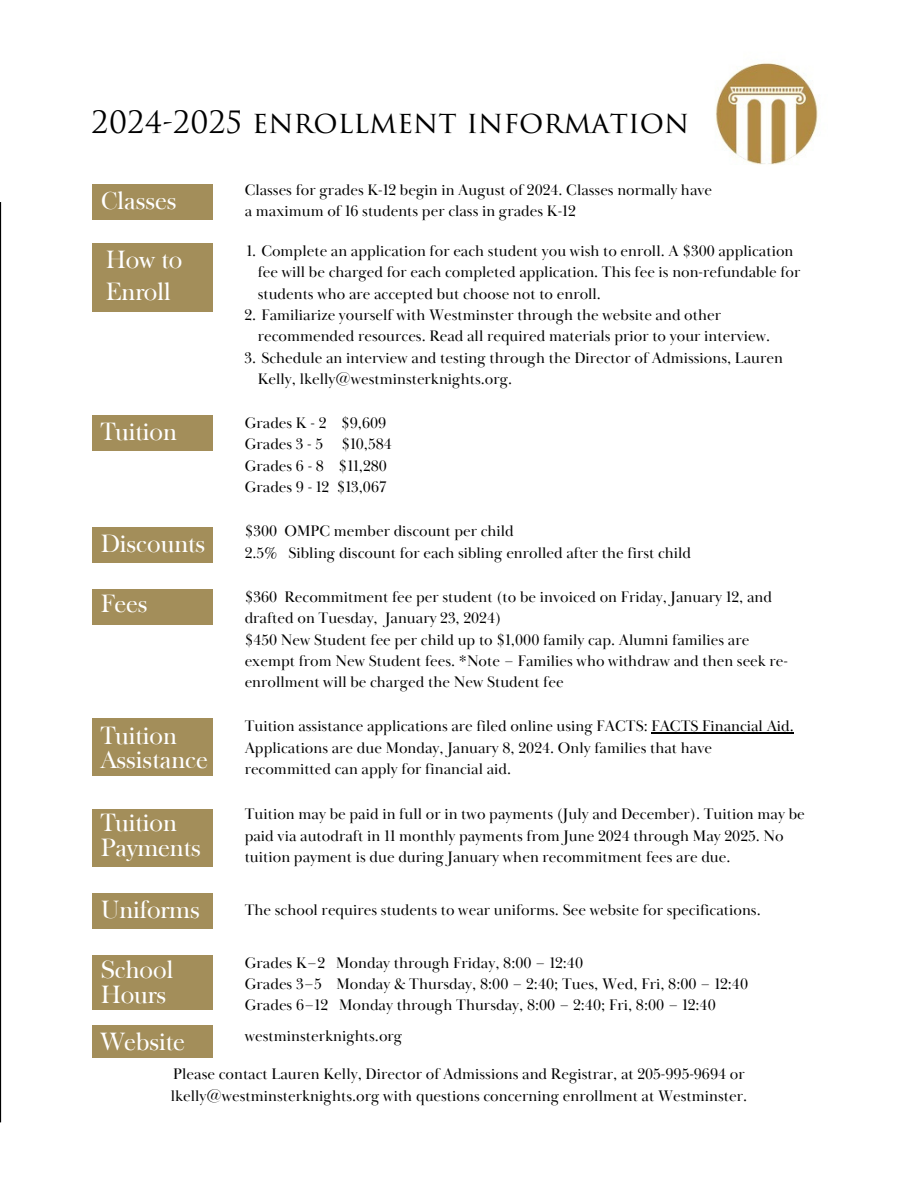
<style>
.page{position:relative;width:918px;height:1188px;background:#fff}
.page>*{position:absolute;margin:0;border:0;box-sizing:border-box;transform-origin:0 0}
.t1{font:30px "Trajan Pro 3";color:#000}
.t2{font:23.55px/24.6px "Baskerville";color:#fff}
.t3{font:15.75px/21.3px "Baskerville Display PT";color:#000}
</style>
<div class="page">
<img style="left:715px;top:63px;width:103px;height:102px">
<hr style="left:0;top:202px;width:1px;height:920px;background:#000">
<div style="left:92px;top:243px;width:121px;height:69px;background:#a38e5a"></div>
<hr style="left:651px;top:733px;width:143px;height:1px;background:#000">
<div style="left:92px;top:185px;width:121px;height:35px;background:#a38e5a"></div>
<div style="left:92px;top:527px;width:121px;height:36px;background:#a38e5a"></div>
<div style="left:92px;top:589px;width:121px;height:35px;background:#a38e5a"></div>
<div style="left:92px;top:718px;width:121px;height:57px;background:#a38e5a"></div>
<div style="left:92px;top:955px;width:121px;height:55px;background:#a38e5a"></div>
<div style="left:92px;top:1025px;width:121px;height:32px;background:#a38e5a"></div>
<div style="left:92px;top:415px;width:121px;height:36px;background:#a38e5a"></div>
<div style="left:92px;top:809px;width:121px;height:58px;background:#a38e5a"></div>
<div style="left:92px;top:893px;width:121px;height:36px;background:#a38e5a"></div>
<p class="t1" style="left:92px;top:110px;width:599px">2024-2025 ENROLLMENT INFORMATION</p>
<p class="t2" style="left:101px;top:189px;width:77px">Classes</p>
<h2 class="t2" style="left:106px;top:244px;width:78px;line-height:32.4px">How to<br>Enroll</h2>
<h2 class="t2" style="left:101px;top:420px;width:77px">Tuition</h2>
<p class="t2" style="left:101px;top:531px;width:106px">Discounts</p>
<h2 class="t3" style="left:245px;top:180px;width:469px">Classes for grades K-12 begin in August of 2024. Classes normally have a maximum of 16 students per class in grades K-12</h2>
<p class="t3" style="left:258px;top:241px;width:544px;text-indent:-11px">1. Complete an application for each student you wish to enroll. A $300 application fee will be charged for each completed application. This fee is non-refundable for students who are accepted but choose not to enroll.</p>
<h1 class="t3" style="left:258px;top:305px;width:514px;text-indent:-13px">2. Familiarize yourself with Westminster through the website and other recommended resources. Read all required materials prior to your interview.</h1>
<p class="t3" style="left:258px;top:347px;width:527px;text-indent:-13px">3. Schedule an interview and testing through the Director of Admissions, Lauren<br>Kelly, lkelly@westminsterknights.org.</p>
<h2 class="t3" style="left:245px;top:413px;width:143px">Grades K - 2 $9,609</h2>
<p class="t3" style="left:245px;top:434px;width:149px">Grades 3 - 5 $10,584</p>
<h2 class="t3" style="left:245px;top:456px;width:144px">Grades 6 - 8 $11,280</h2>
<p class="t3" style="left:245px;top:477px;width:144px">Grades 9 - 12 $13,067</p>
<p class="t3" style="left:245px;top:521px;width:271px">$300 OMPC member discount per child</p>
<p class="t3" style="left:245px;top:542px;width:448px">2.5% Sibling discount for each sibling enrolled after the first child</p>
<p class="t2" style="left:101px;top:592px;width:48px">Fees</p>
<h2 class="t3" style="left:245px;top:587px;width:529px">$360 Recommitment fee per student (to be invoiced on Friday, January 12, and drafted on Tuesday, January 23, 2024)</h2>
<p class="t3" style="left:245px;top:629px;width:545px">$450 New Student fee per child up to $1,000 family cap. Alumni families are exempt from New Student fees. *Note – Families who withdraw and then seek re&shy;enrollment will be charged the New Student fee</p>
<p class="t2" style="left:101px;top:723px;width:108px">Tuition<br>Assistance</p>
<h2 class="t3" style="left:245px;top:716px;width:551px">Tuition assistance applications are filed online using FACTS: FACTS Financial Aid.</h2>
<p class="t3" style="left:245px;top:738px;width:469px">Applications are due Monday, January 8, 2024. Only families that have recommitted can apply for financial aid.</p>
<p class="t3" style="left:245px;top:804px;width:562px">Tuition may be paid in full or in two payments (July and December). Tuition may be paid via autodraft in 11 monthly payments from June 2024 through May 2025. No tuition payment is due during January when recommitment fees are due.</p>
<p class="t2" style="left:101px;top:811px;width:101px">Tuition<br>Payments</p>
<p class="t2" style="left:101px;top:898px;width:100px">Uniforms</p>
<h2 class="t3" style="left:245px;top:900px;width:518px">The school requires students to wear uniforms. See website for specifications.</h2>
<h2 class="t3" style="left:245px;top:952px;width:340px">Grades K–2 Monday through Friday, 8:00 – 12:40</h2>
<p class="t3" style="left:245px;top:974px;width:505px">Grades 3–5 Monday &amp; Thursday, 8:00 – 2:40; Tues, Wed, Fri, 8:00 – 12:40</p>
<p class="t3" style="left:245px;top:995px;width:473px">Grades 6–12 Monday through Thursday, 8:00 – 2:40; Fri, 8:00 – 12:40</p>
<h2 class="t2" style="left:101px;top:958px;width:74px">School<br>Hours</h2>
<p class="t2" style="left:101px;top:1030px;width:85px">Website</p>
<p class="t3" style="left:245px;top:1025px;width:159px">westminsterknights.org</p>
<p class="t3" style="left:171px;top:1064px;width:578px">Please contact Lauren Kelly, Director of Admissions and Registrar, at 205-995-9694 or lkelly@westminsterknights.org with questions concerning enrollment at Westminster.</p>
</div>
